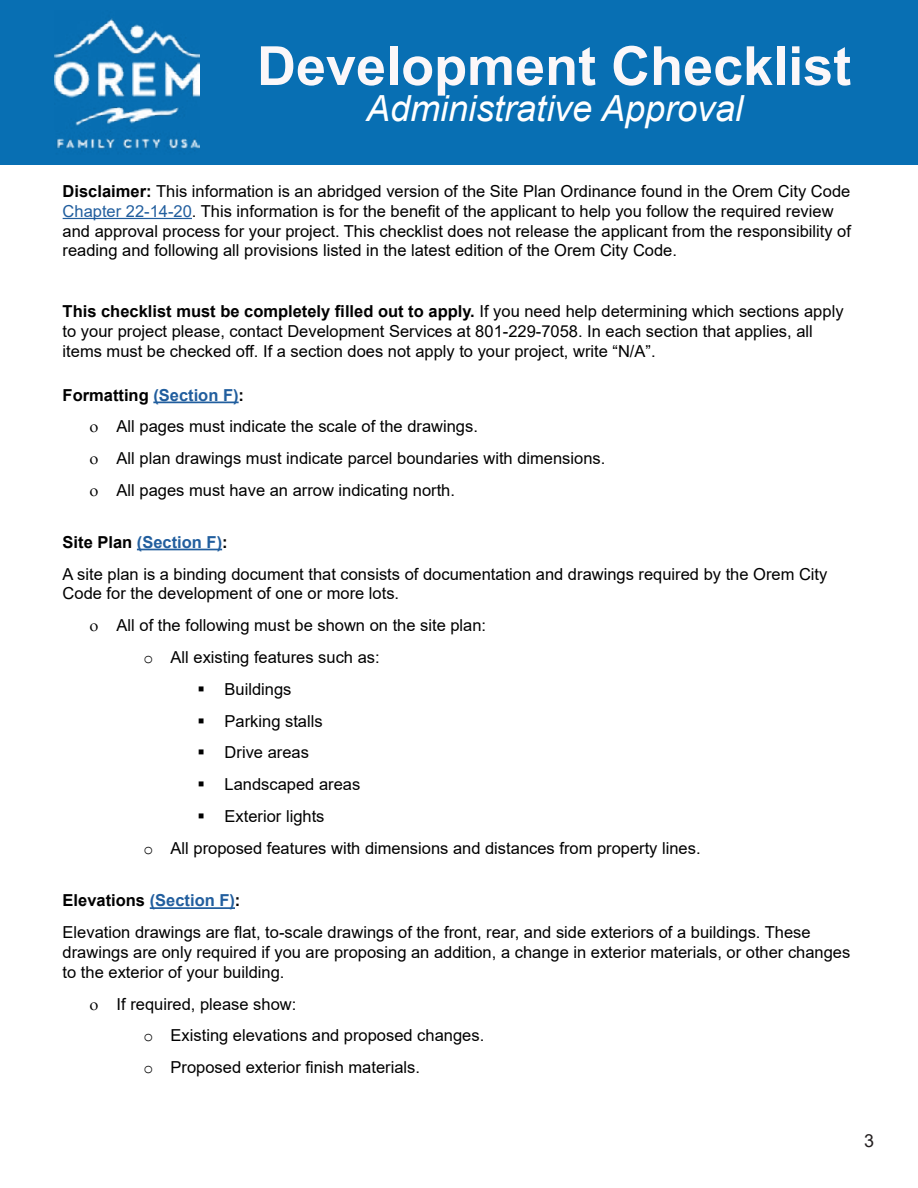
<style>
.page{position:relative;width:918px;height:1188px;background:#fff}
.page>*{position:absolute;margin:0;border:0;box-sizing:border-box;transform-origin:0 0}
.t1{font:700 54px "Arial";color:#fbf7f9}
.t2{font:italic 36px "Arial";color:#fff}
.t3{font:18px "Arial";color:#231f20}
.t4{font:16.5px/31.8px "Arial";color:#000}
.s1{font-weight:700}
.s2{color:#215e9e}
.s3{font-weight:700;color:#215e9e}
.s4{font-family:"Courier New"}
</style>
<div class="page">
<div style="left:0;top:0;width:918px;height:164px;background:#086fb3"></div>
<hr style="left:63px;top:218px;width:129px;height:1px;background:#215e9e">
<hr style="left:153px;top:402px;width:86px;height:1px;background:#215e9e">
<hr style="left:137px;top:549px;width:85px;height:1px;background:#215e9e">
<hr style="left:150px;top:907px;width:85px;height:2px;background:#215e9e">
<img style="left:55px;top:18px;width:144px;height:131px">
<h1 class="t1" style="left:257px;top:28px;width:596px">Development Checklist</h1>
<h2 class="t2" style="left:366px;top:85px;width:378px">Administrative Approval</h2>
<p class="t4" style="left:63px;top:181px;width:790px;line-height:19.8px"><span class="s1">Disclaimer:</span> This information is an abridged version of the Site Plan Ordinance found in the Orem City Code <span class="s2">Chapter 22-14-20</span>. This information is for the benefit of the applicant to help you follow the required review and approval process for your project. This checklist does not release the applicant from the responsibility of reading and following all provisions listed in the latest edition of the Orem City Code.</p>
<p class="t4" style="left:63px;top:301px;width:782px;line-height:19.8px"><span class="s1">This checklist must be completely filled out to apply.</span> If you need help determining which sections apply to your project please, contact Development Services at 801-229-7058. In each section that applies, all items must be checked off. If a section does not apply to your project, write “N/A”.</p>
<p class="t4" style="left:117px;top:379px;width:490px;text-indent:-54px"><span class="s1">Formatting</span> <span class="s3">(Section F)</span><span class="s1">:<br></span>All pages must indicate the scale of the drawings.<br>All plan drawings must indicate parcel boundaries with dimensions.<br>All pages must have an arrow indicating north.</p>
<p class="t4" style="left:63px;top:526px;width:766px"><span class="s1">Site Plan</span> <span class="s3">(Section F)</span><span class="s1">:<br></span>A site plan is a binding document that consists of documentation and drawings required by the Orem City</p>
<p class="t4" style="left:63px;top:578px;width:338px">Code for the development of one or more lots.</p>
<p class="t4" style="left:117px;top:609px;width:371px">All of the following must be shown on the site plan:</p>
<p class="t4" style="left:144px;top:641px;width:238px"><span class="s4">o</span> All existing features such as:</p>
<p class="t4" style="left:198px;top:673px;width:95px">▪ Buildings</p>
<p class="t4" style="left:198px;top:705px;width:127px">▪ Parking stalls</p>
<p class="t4" style="left:198px;top:737px;width:113px">▪ Drive areas</p>
<p class="t4" style="left:198px;top:768px;width:164px">▪ Landscaped areas</p>
<p class="t4" style="left:144px;top:800px;width:559px;text-indent:54px">▪ Exterior lights<br><span class="s4">o</span> All proposed features with dimensions and distances from property lines.</p>
<p class="t4" style="left:63px;top:885px;width:750px"><span class="s1">Elevations</span> <span class="s3">(Section F)</span><span class="s1">:<br></span>Elevation drawings are flat, to-scale drawings of the front, rear, and side exteriors of a buildings. These</p>
<p class="t4" style="left:63px;top:942px;width:789px;line-height:19.8px">drawings are only required if you are proposing an addition, a change in exterior materials, or other changes to the exterior of your building.</p>
<p class="t4" style="left:144px;top:988px;width:342px;text-indent:-27px">If required, please show:<br><span class="s4">o</span> Existing elevations and proposed changes. <span class="s4">o</span> Proposed exterior finish materials.</p>
<p class="t3" style="left:864px;top:1128px;width:12px">3</p>
</div>
